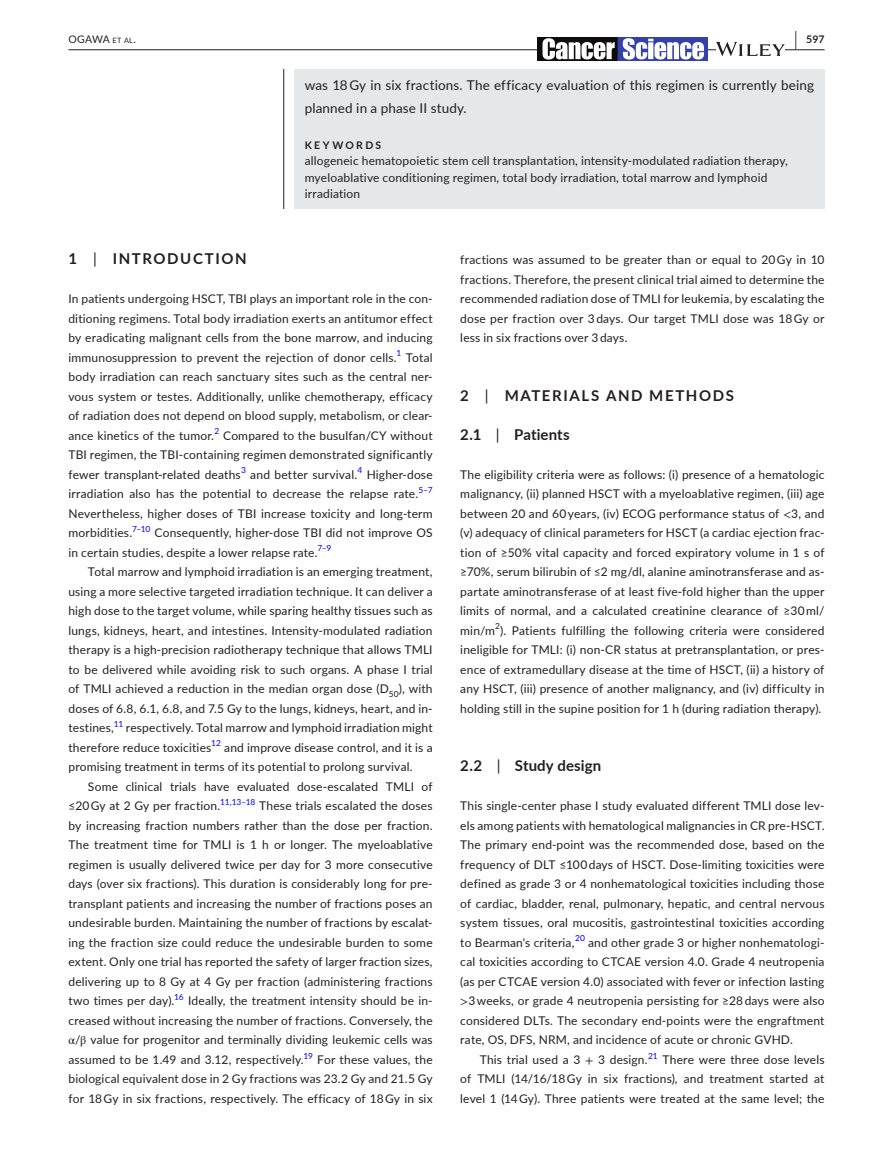
<style>
.page{position:relative;width:893px;height:1174px;background:#fff}
.page>*{position:absolute;margin:0;border:0;box-sizing:border-box;transform-origin:0 0}
.t1{font:700 15px "Lato";letter-spacing:.1em;color:#231f20}
.t2{font:700 15px "Lato";letter-spacing:.005em;color:#231f20}
.t3{font:13.5px/22.5px "Lato";letter-spacing:.01em;color:#231f20}
.t4{font:12px/19.5px "Lato";letter-spacing:.015em;color:#231f20;text-align:justify}
.t5{font:700 10.5px "Lato";letter-spacing:.22em;color:#231f20}
.t6{font:10.5px "Lato";letter-spacing:.005em;color:#231f20}
.t7{font:8.4px "Lato";color:#00f}
.t8{font:8.4px "Lato";color:#231f20}
.s1{font-size:7.35px}
.s2{font-size:19.5px}
.s3{font-weight:400}
.s4{font-family:"STIX"}
</style>
<div class="page">
<hr style="left:68px;top:49px;width:756px;height:1px;background:#231f20">
<img style="left:537px;top:37px;width:171px;height:24px">
<svg style="left:716px;top:42px;width:69px;height:14px"></svg>
<div style="left:294px;top:69px;width:530px;height:140px;background:#e6e7e9"></div>
<hr style="left:283px;top:69px;width:1px;height:140px;background:#231f20">
<p class="t6" style="left:68px;top:31px;width:69px">OGAWA <span class="s1">et al</span>.</p>
<p class="t5" style="left:795px;top:31px;width:31px"><span class="s2">|</span> 597</p>
<p class="t3" style="left:305px;top:74px;width:511px">was 18 Gy in six fractions. The efficacy evaluation of this regimen is currently being planned in a phase II study.</p>
<p class="t5" style="left:305px;top:137px;width:78px">KEYWORDS</p>
<p class="t4" style="left:305px;top:152px;width:485px;line-height:16.5px;text-align:left">allogeneic hematopoietic stem cell transplantation, intensity-modulated radiation therapy, myeloablative conditioning regimen, total body irradiation, total marrow and lymphoid irradiation</p>
<p class="t1" style="left:68px;top:248px;width:180px">1 <span class="s3">|</span> INTRODUCTION</p>
<p class="t4" style="left:68px;top:288px;width:366px">In patients undergoing HSCT, TBI plays an important role in the con&shy;ditioning regimens. Total body irradiation exerts an antitumor effect by eradicating malignant cells from the bone marrow, and inducing immunosuppression to prevent the rejection of donor cells.<sup>1</sup> Total body irradiation can reach sanctuary sites such as the central ner&shy;vous system or testes. Additionally, unlike chemotherapy, efficacy of radiation does not depend on blood supply, metabolism, or clear&shy;ance kinetics of the tumor.<sup>2</sup> Compared to the busulfan/CY without TBI regimen, the TBI-containing regimen demonstrated significantly fewer transplant-related deaths</p>
<p class="t7" style="left:241px;top:464px;width:6px">3</p>
<p class="t4" style="left:250px;top:464px;width:108px">and better survival.</p>
<p class="t7" style="left:357px;top:464px;width:6px">4</p>
<p class="t4" style="left:68px;top:464px;width:366px;text-indent:298px">Higher-dose irradiation also has the potential to decrease the relapse rate.</p>
<p class="t7" style="left:419px;top:484px;width:16px">5–7</p>
<p class="t4" style="left:68px;top:503px;width:366px">Nevertheless, higher doses of TBI increase toxicity and long-term morbidities.</p>
<p class="t7" style="left:132px;top:523px;width:20px">7–10</p>
<p class="t4" style="left:68px;top:522px;width:366px;text-indent:86px">Consequently, higher-dose TBI did not improve OS in certain studies, despite a lower relapse rate.</p>
<p class="t7" style="left:317px;top:542px;width:15px">7–9</p>
<p class="t4" style="left:68px;top:561px;width:366px;text-indent:20px">Total marrow and lymphoid irradiation is an emerging treatment, using a more selective targeted irradiation technique. It can deliver a high dose to the target volume, while sparing healthy tissues such as lungs, kidneys, heart, and intestines. Intensity-modulated radiation therapy is a high-precision radiotherapy technique that allows TMLI to be delivered while avoiding risk to such organs. A phase I trial of TMLI achieved a reduction in the median organ dose (D<sub>50</sub>), with doses of 6.8, 6.1, 6.8, and 7.5 Gy to the lungs, kidneys, heart, and in&shy;testines,</p>
<p class="t7" style="left:114px;top:718px;width:11px">11</p>
<p class="t4" style="left:68px;top:717px;width:366px;text-indent:57px">respectively. Total marrow and lymphoid irradiation might therefore reduce toxicities</p>
<p class="t7" style="left:211px;top:737px;width:11px">12</p>
<p class="t4" style="left:68px;top:737px;width:366px;text-indent:156px">and improve disease control, and it is a promising treatment in terms of its potential to prolong survival.</p>
<p class="t4" style="left:68px;top:776px;width:366px;text-indent:20px">Some clinical trials have evaluated dose-escalated TMLI of ≤20 Gy at 2 Gy per fraction.</p>
<p class="t7" style="left:220px;top:796px;width:37px">11,13–18</p>
<p class="t4" style="left:68px;top:795px;width:366px;text-indent:191px">These trials escalated the doses by increasing fraction numbers rather than the dose per fraction.<br>The treatment time for TMLI is 1 h or longer. The myeloablative regimen is usually delivered twice per day for 3 more consecutive days (over six fractions). This duration is considerably long for pre&shy;transplant patients and increasing the number of fractions poses an undesirable burden. Maintaining the number of fractions by escalat&shy;ing the fraction size could reduce the undesirable burden to some extent. Only one trial has reported the safety of larger fraction sizes, delivering up to 8 Gy at 4 Gy per fraction (administering fractions two times per day).<sup>16</sup> Ideally, the treatment intensity should be in&shy;creased without increasing the number of fractions. Conversely, the <span class="s4">α</span>/<span class="s4">β</span> value for progenitor and terminally dividing leukemic cells was assumed to be 1.49 and 3.12, respectively.<sup>19</sup> For these values, the biological equivalent dose in 2 Gy fractions was 23.2 Gy and 21.5 Gy for 18 Gy in six fractions, respectively. The efficacy of 18 Gy in six</p>
<p class="t4" style="left:460px;top:249px;width:366px">fractions was assumed to be greater than or equal to 20 Gy in 10 fractions. Therefore, the present clinical trial aimed to determine the recommended radiation dose of TMLI for leukemia, by escalating the dose per fraction over 3 days. Our target TMLI dose was 18 Gy or less in six fractions over 3 days.</p>
<p class="t1" style="left:460px;top:384px;width:275px">2 <span class="s3">|</span> MATERIALS AND METHODS</p>
<p class="t2" style="left:460px;top:423px;width:111px">2.1 <span class="s3">|</span> Patients</p>
<p class="t4" style="left:460px;top:464px;width:366px">The eligibility criteria were as follows: (i) presence of a hematologic malignancy, (ii) planned HSCT with a myeloablative regimen, (iii) age between 20 and 60 years, (iv) ECOG performance status of <span class="s4">&lt;</span>3, and (v) adequacy of clinical parameters for HSCT (a cardiac ejection frac&shy;tion of ≥50% vital capacity and forced expiratory volume in 1 s of ≥70%, serum bilirubin of ≤2 mg/dl, alanine aminotransferase and as&shy;partate aminotransferase of at least five-fold higher than the upper limits of normal, and a calculated creatinine clearance of ≥30 ml/ min/m ). Patients fulfilling the following criteria were considered</p>
<p class="t8" style="left:495px;top:620px;width:6px">2</p>
<p class="t4" style="left:460px;top:639px;width:366px">ineligible for TMLI: (i) non-CR status at pretransplantation, or pres&shy;ence of extramedullary disease at the time of HSCT, (ii) a history of any HSCT, (iii) presence of another malignancy, and (iv) difficulty in holding still in the supine position for 1 h (during radiation therapy).</p>
<p class="t2" style="left:460px;top:755px;width:142px">2.2 <span class="s3">|</span> Study design</p>
<p class="t4" style="left:460px;top:795px;width:366px">This single-center phase I study evaluated different TMLI dose lev&shy;els among patients with hematological malignancies in CR pre-HSCT.<br>The primary end-point was the recommended dose, based on the frequency of DLT ≤100 days of HSCT. Dose-limiting toxicities were defined as grade 3 or 4 nonhematological toxicities including those of cardiac, bladder, renal, pulmonary, hepatic, and central nervous system tissues, oral mucositis, gastrointestinal toxicities according to Bearman's criteria,</p>
<p class="t7" style="left:575px;top:932px;width:11px">20</p>
<p class="t4" style="left:460px;top:932px;width:366px;text-indent:128px">and other grade 3 or higher nonhematologi&shy;cal toxicities according to CTCAE version 4.0. Grade 4 neutropenia (as per CTCAE version 4.0) associated with fever or infection lasting <span class="s4">&gt;</span>3 weeks, or grade 4 neutropenia persisting for ≥28 days were also considered DLTs. The secondary end-points were the engraftment rate, OS, DFS, NRM, and incidence of acute or chronic GVHD.</p>
<p class="t4" style="left:460px;top:1049px;width:366px;text-indent:20px">This trial used a 3 <span class="s4">+</span> 3 design.<sup>21</sup> There were three dose levels of TMLI (14/16/18 Gy in six fractions), and treatment started at level 1 (14 Gy). Three patients were treated at the same level; the</p>
</div>
